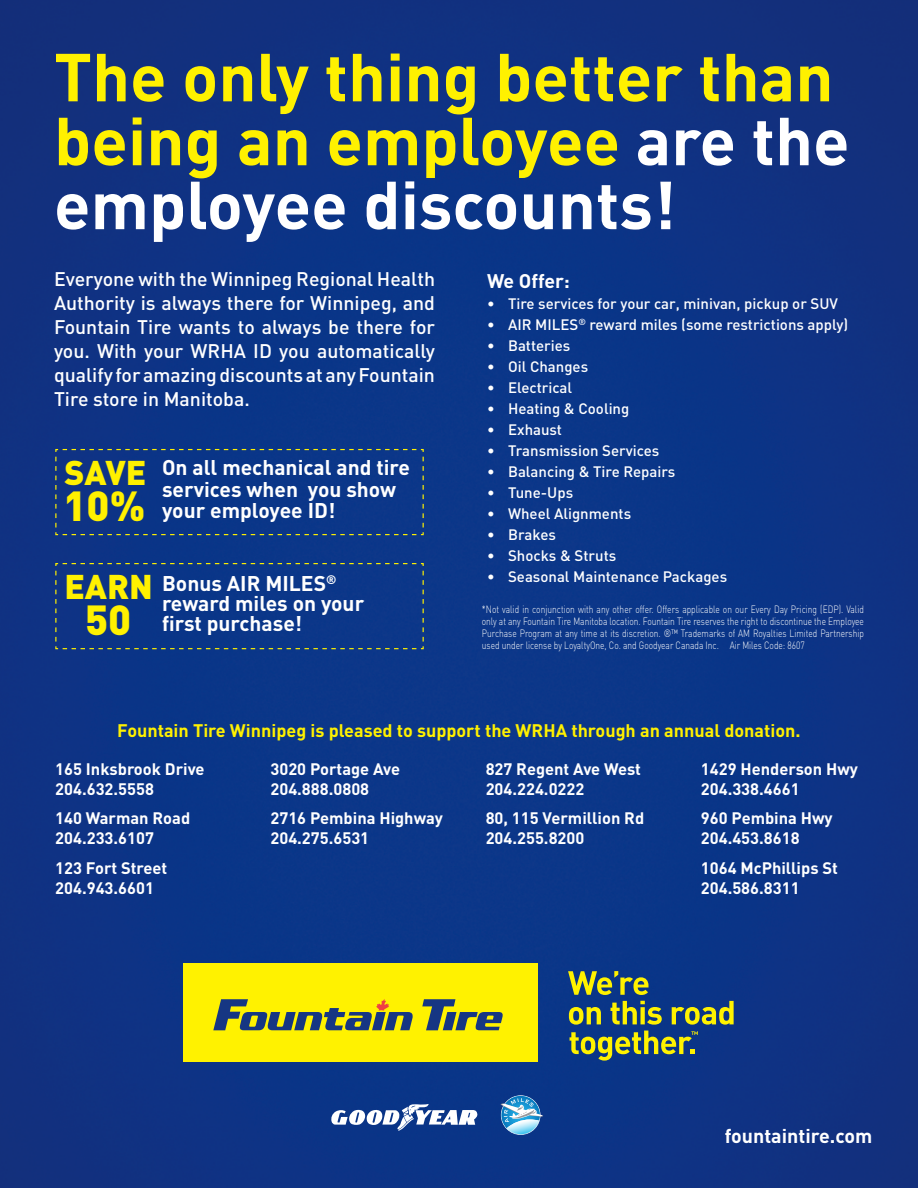
<style>
.page{position:relative;width:918px;height:1188px;background:#0d3386}
.page>*{position:absolute;margin:0;border:0;box-sizing:border-box;transform-origin:0 0}
.t1{font:700 66.75px/63.9px "DIN";color:#fff100}
.t2{font:900 41.55px "DIN";color:#fff100}
.t3{font:900 33.9px "DIN";color:#fff100}
.t4{font:700 21px/21.8px "DIN";color:#fff}
.t5{font:700 19.65px "DIN";color:#fff}
.t6{font:500 19.5px/24px "DIN";color:#fff;text-align:justify}
.t7{font:700 19.5px "DIN";color:#fff}
.t8{font:700 18px "DIN";color:#fff100}
.t9{font:700 16.5px/19.8px "DIN";color:#fff}
.t10{font:500 15px "DIN";color:#fff}
.t11{font:300 10.5px/12px "DIN";color:#fff;text-align:justify;scale:.8 1}
.s1{color:#fff}
</style>
<div class="page">
<svg style="left:501px;top:1095px;width:39px;height:40px"></svg>
<svg style="left:502px;top:1096px;width:38px;height:38px"></svg>
<svg style="left:500px;top:1098px;width:43px;height:36px;background:#63a1cd"></svg>
<svg style="left:331px;top:1104px;width:147px;height:27px"></svg>
<div style="left:183px;top:963px;width:355px;height:99px;background:#fff200"></div>
<svg style="left:422px;top:999px;width:81px;height:31px"></svg>
<svg style="left:213px;top:999px;width:200px;height:31px"></svg>
<svg style="left:568px;top:971px;width:80px;height:24px;background:#70844e"></svg>
<svg style="left:569px;top:1007px;width:32px;height:18px"></svg>
<svg style="left:611px;top:1001px;width:51px;height:24px"></svg>
<svg style="left:672px;top:1001px;width:62px;height:24px"></svg>
<svg style="left:570px;top:1031px;width:128px;height:30px;background:#5b7359"></svg>
<div style="left:55px;top:448px;width:369px;height:88px;background:#0b3688"></div>
<div style="left:55px;top:562px;width:369px;height:88px;background:#0b3688"></div>
<h1 class="t1" style="left:54px;top:42px;width:797px">The only thing better than being an employee <span class="s1">are the employee discounts!</span></h1>
<p class="t6" style="left:54px;top:266px;width:383px">Everyone with the Winnipeg Regional Health Authority is always there for Winnipeg, and Fountain Tire wants to always be there for you. With your WRHA ID you automatically qualify for amazing discounts at any Fountain Tire store in Manitoba.</p>
<h3 class="t7" style="left:487px;top:269px;width:84px">We Offer:</h3>
<h3 class="t10" style="left:487px;top:294px;width:352px">• Tire services for your car, minivan, pickup or SUV</h3>
<h3 class="t10" style="left:487px;top:315px;width:363px">• AIR MILES<sup>®</sup> reward miles (some restrictions apply)</h3>
<h3 class="t10" style="left:487px;top:336px;width:85px">• Batteries</h3>
<h3 class="t10" style="left:487px;top:357px;width:103px">• Oil Changes</h3>
<h3 class="t10" style="left:487px;top:378px;width:87px">• Electrical</h3>
<h3 class="t10" style="left:487px;top:399px;width:144px">• Heating &amp; Cooling</h3>
<h3 class="t10" style="left:487px;top:420px;width:77px">• Exhaust</h3>
<h3 class="t10" style="left:487px;top:441px;width:174px">• Transmission Services</h3>
<h3 class="t10" style="left:487px;top:462px;width:190px">• Balancing &amp; Tire Repairs</h3>
<h3 class="t10" style="left:487px;top:483px;width:88px">• Tune-Ups</h3>
<h3 class="t10" style="left:487px;top:504px;width:146px">• Wheel Alignments</h3>
<h3 class="t10" style="left:487px;top:525px;width:70px">• Brakes</h3>
<h3 class="t10" style="left:487px;top:546px;width:131px">• Shocks &amp; Struts</h3>
<h3 class="t10" style="left:487px;top:567px;width:242px">• Seasonal Maintenance Packages</h3>
<h3 class="t4" style="left:162px;top:456px;width:250px">On all mechanical and tire services when you show your employee ID!</h3>
<h3 class="t3" style="left:64px;top:450px;width:84px">SAVE</h3>
<h2 class="t2" style="left:64px;top:478px;width:83px">10%</h2>
<h3 class="t3" style="left:64px;top:564px;width:90px">EARN</h3>
<h2 class="t2" style="left:85px;top:592px;width:48px">50</h2>
<h3 class="t4" style="left:162px;top:573px;width:204px;line-height:19.8px">Bonus AIR MILES<sup>® </sup>reward miles on your first purchase!</h3>
<p class="t11" style="left:482px;top:603px;width:479px">*Not valid in conjunction with any other offer. Offers applicable on our Every Day Pricing (EDP). Valid only at any Fountain Tire Manitoba location. Fountain Tire reserves the right to discontinue the Employee Purchase Program at any time at its discretion. ®™ Trademarks of AM Royalties Limited Partnership used under license by LoyaltyOne, Co. and Goodyear Canada Inc. Air Miles Code: 8607</p>
<h3 class="t8" style="left:117px;top:719px;width:685px">Fountain Tire Winnipeg is pleased to support the WRHA through an annual donation.</h3>
<h3 class="t9" style="left:55px;top:759px;width:151px">165 Inksbrook Drive<br>204.632.5558</h3>
<h3 class="t9" style="left:55px;top:808px;width:136px">140 Warman Road<br>204.233.6107</h3>
<h3 class="t9" style="left:55px;top:857px;width:114px">123 Fort Street<br>204.943.6601</h3>
<h3 class="t9" style="left:271px;top:759px;width:131px">3020 Portage Ave<br>204.888.0808</h3>
<h3 class="t9" style="left:271px;top:808px;width:174px">2716 Pembina Highway<br>204.275.6531</h3>
<h3 class="t9" style="left:486px;top:759px;width:157px">827 Regent Ave West<br>204.224.0222</h3>
<h3 class="t9" style="left:486px;top:808px;width:160px">80, 115 Vermillion Rd<br>204.255.8200</h3>
<h3 class="t9" style="left:701px;top:759px;width:159px">1429 Henderson Hwy<br>204.338.4661</h3>
<h3 class="t9" style="left:701px;top:808px;width:133px">960 Pembina Hwy<br>204.453.8618</h3>
<h3 class="t9" style="left:701px;top:857px;width:138px">1064 McPhillips St<br>204.586.8311</h3>
<h3 class="t5" style="left:725px;top:1123px;width:149px">fountaintire.com</h3>
</div>
